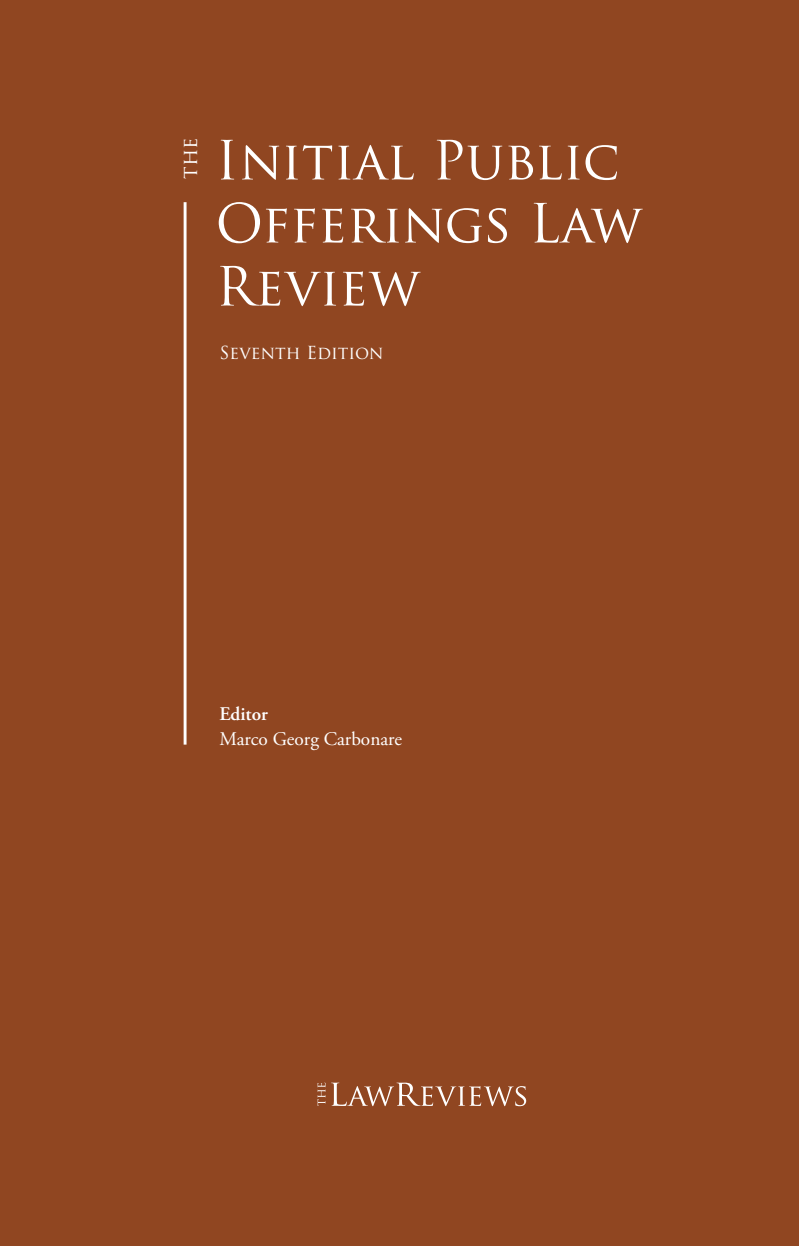
<style>
.page{position:relative;width:799px;height:1246px;background:#fff}
.page>*{position:absolute;margin:0;border:0;box-sizing:border-box;transform-origin:0 0}
.Book_Title__Front_Cover{font:52.5px/63px "Trajan Pro";color:#fff}
.THE___Front_Cover{font:20.47px "Trajan Pro";color:#fff}
.Editor_Name{font:19.25px "Adobe Garamond Pro";color:#fff}
.Body_text{font:600 19.25px "Adobe Garamond Pro";color:#fff}
.Edition__Front_Cover{font:17.5px "Trajan Pro";color:#fff}
</style>
<div class="page">
<div style="left:0;top:0;width:799px;height:1245px;background:#904621"></div>
<svg style="left:331px;top:1082px;width:195px;height:23px"></svg>
<svg style="left:317px;top:1082px;width:8px;height:23px"></svg>
<hr style="left:184px;top:202px;width:2px;height:542px;background:#fff">
<p class="THE___Front_Cover" style="left:177px;top:179px;width:43px;rotate:-90deg">the</p>
<p class="Book_Title__Front_Cover" style="left:215px;top:128px;width:428px">Initial Public<br>Offerings Law<br>Review</p>
<p class="Edition__Front_Cover" style="left:219px;top:342px;width:165px">Seventh Edition</p>
<p class="Body_text" style="left:219px;top:702px;width:50px">Editor</p>
<p class="Editor_Name" style="left:219px;top:726px;width:184px">Marco Georg Carbonare</p>
</div>
